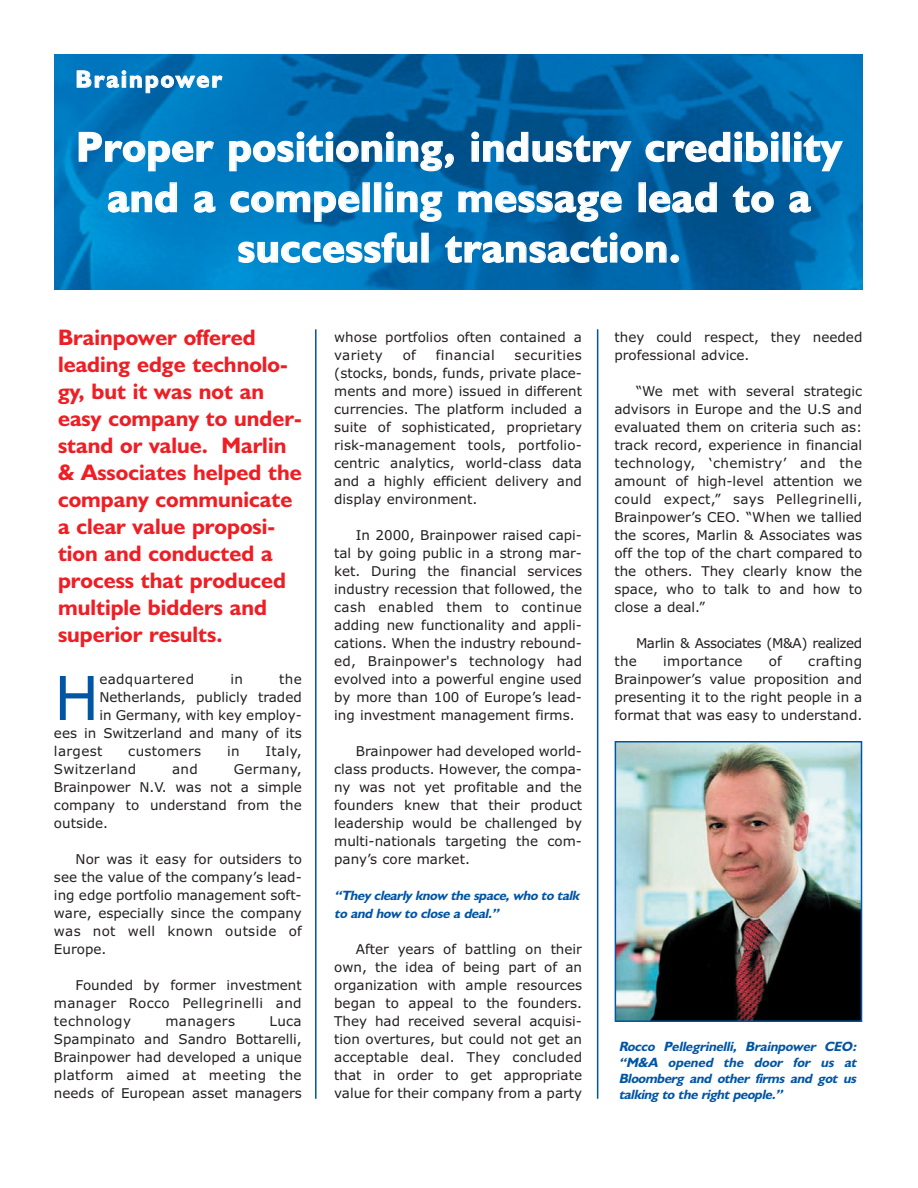
<style>
.page{position:relative;width:918px;height:1188px;background:#fff}
.page>*{position:absolute;margin:0;border:0;box-sizing:border-box;transform-origin:0 0}
.t1{font:60.6px "Verdana";color:#0155a5}
.t2{font:700 42px/50.4px "Humanist 521 BT";letter-spacing:.02em;color:#fff;text-align:center}
.t3{font:700 24px "Humanist 521 BT";letter-spacing:.09em;color:#fff}
.t4{font:700 22.5px/27px "Humanist 521 BT";color:#ee1e24}
.t5{font:13.5px/18px "Verdana";color:#231f20;text-align:justify}
.t6{font:italic 700 13.5px/16.2px "Humanist 521 BT";letter-spacing:-.025em;color:#0155a5}
.t7{font:13.5px "Verdana";letter-spacing:.025em;color:#231f20}
.t8{font:13.5px/18px "Verdana";letter-spacing:-.03em;color:#231f20}
</style>
<div class="page">
<img style="left:54px;top:54px;width:808px;height:235px">
<hr style="left:315px;top:329px;width:2px;height:770px;background:#0155a5">
<hr style="left:597px;top:329px;width:1px;height:770px;background:#0155a5">
<img style="left:618px;top:744px;width:241px;height:275px">
<div style="left:615px;top:741px;width:247px;height:281px;border:2px solid #0155a5"></div>
<h3 class="t3" style="left:76px;top:71px;width:148px">Brainpower</h3>
<h2 class="t2" style="left:76px;top:126px;width:767px">Proper positioning, industry credibility and a compelling message lead to a successful transaction.</h2>
<p class="t4" style="left:58px;top:327px;width:245px">Brainpower offered leading edge technolo&shy;gy, but it was not an easy company to under&shy;stand or value. Marlin &amp; Associates helped the company communicate a clear value proposi&shy;tion and conducted a process that produced multiple bidders and superior results.</p>
<h1 class="t1" style="left:54px;top:664px;width:47px">H</h1>
<p class="t7" style="left:99px;top:671px;width:96px">eadquartered</p>
<p class="t5" style="left:230px;top:670px;width:14px">in</p>
<p class="t5" style="left:279px;top:670px;width:24px">the</p>
<p class="t5" style="left:99px;top:688px;width:204px">Netherlands, publicly traded</p>
<p class="t5" style="left:99px;top:706px;width:204px">in Germany, with key employ-</p>
<p class="t5" style="left:54px;top:724px;width:249px">ees in Switzerland and many of its</p>
<p class="t7" style="left:54px;top:743px;width:50px">largest</p>
<p class="t7" style="left:128px;top:743px;width:74px">customers</p>
<p class="t5" style="left:227px;top:742px;width:14px">in</p>
<p class="t5" style="left:266px;top:742px;width:38px">Italy,</p>
<p class="t7" style="left:54px;top:761px;width:84px">Switzerland</p>
<p class="t5" style="left:172px;top:760px;width:27px">and</p>
<p class="t5" style="left:54px;top:760px;width:249px;text-indent:180px">Germany, Brainpower N.V. was not a simple company to understand from the outside.</p>
<p class="t5" style="left:54px;top:850px;width:249px;text-indent:22px">Nor was it easy for outsiders to see the value of the company’s lead&shy;ing edge portfolio management soft&shy;ware, especially since the company was not well known outside of Europe.</p>
<p class="t5" style="left:54px;top:976px;width:249px;text-indent:22px">Founded by former investment manager Rocco Pellegrinelli and technology</p>
<p class="t5" style="left:54px;top:1012px;width:249px;text-indent:216px">Luca Spampinato and Sandro Bottarelli, Brainpower had developed a unique platform aimed at meeting the needs of European asset managers</p>
<p class="t7" style="left:166px;top:1013px;width:71px">managers</p>
<p class="t5" style="left:334px;top:328px;width:249px">whose portfolios often contained a variety</p>
<p class="t5" style="left:403px;top:346px;width:15px">of</p>
<p class="t7" style="left:436px;top:347px;width:60px">financial</p>
<p class="t5" style="left:334px;top:346px;width:249px;text-indent:180px">securities (stocks, bonds, funds, private place&shy;ments and more) issued in different currencies. The platform included a suite of sophisticated, proprietary risk-management tools, portfolio&shy;centric analytics, world-class data and a highly efficient delivery and display environment.</p>
<p class="t5" style="left:334px;top:526px;width:250px;text-indent:22px">In 2000, Brainpower raised capi&shy;tal by going public in a strong mar&shy;ket. During the financial services industry recession that followed, the cash enabled them to continue adding new functionality and appli&shy;cations. When the industry rebound&shy;ed, Brainpower's technology had evolved into a powerful engine used by more than 100 of Europe’s lead&shy;ing investment management firms.</p>
<p class="t5" style="left:334px;top:742px;width:249px;text-indent:22px">Brainpower had developed world&shy;class products. However, the compa&shy;ny was not yet profitable and the founders knew that their product leadership would be challenged by multi-nationals targeting the com&shy;pany’s core market.</p>
<p class="t6" style="left:334px;top:888px;width:246px;line-height:18px">“They clearly know the space, who to talk to and how to close a deal.”</p>
<p class="t5" style="left:334px;top:940px;width:250px;text-indent:22px">After years of battling on their own, the idea of being part of an organization with ample resources began to appeal to the founders.<br>They had received several acquisi&shy;tion overtures, but could not get an acceptable deal. They concluded that in order to get appropriate value for their company from a party</p>
<p class="t5" style="left:614px;top:328px;width:249px">they could respect, they needed professional advice.</p>
<p class="t5" style="left:614px;top:382px;width:250px;text-indent:22px">“We met with several strategic advisors in Europe and the U.S and evaluated them on criteria such as: track record, experience in financial technology, ‘chemistry’ and the amount of high-level attention we could expect,” says Pellegrinelli, Brainpower’s CEO. “When we tallied the scores, Marlin &amp; Associates was off the top of the chart compared to the others. They clearly know the space, who to talk to and how to close a deal.”</p>
<p class="t8" style="left:614px;top:634px;width:249px;text-indent:22px">Marlin &amp; Associates (M&amp;A) realized the</p>
<p class="t5" style="left:614px;top:652px;width:249px;text-indent:194px">crafting Brainpower’s value proposition and presenting it to the right people in a format that was easy to understand.</p>
<p class="t7" style="left:663px;top:653px;width:81px">importance</p>
<p class="t5" style="left:769px;top:652px;width:15px">of</p>
<p class="t6" style="left:619px;top:1039px;width:242px;text-align:justify">Rocco Pellegrinelli, Brainpower CEO: “M&amp;A opened the door for us at Bloomberg and other firms and got us talking to the right people.”</p>
</div>
